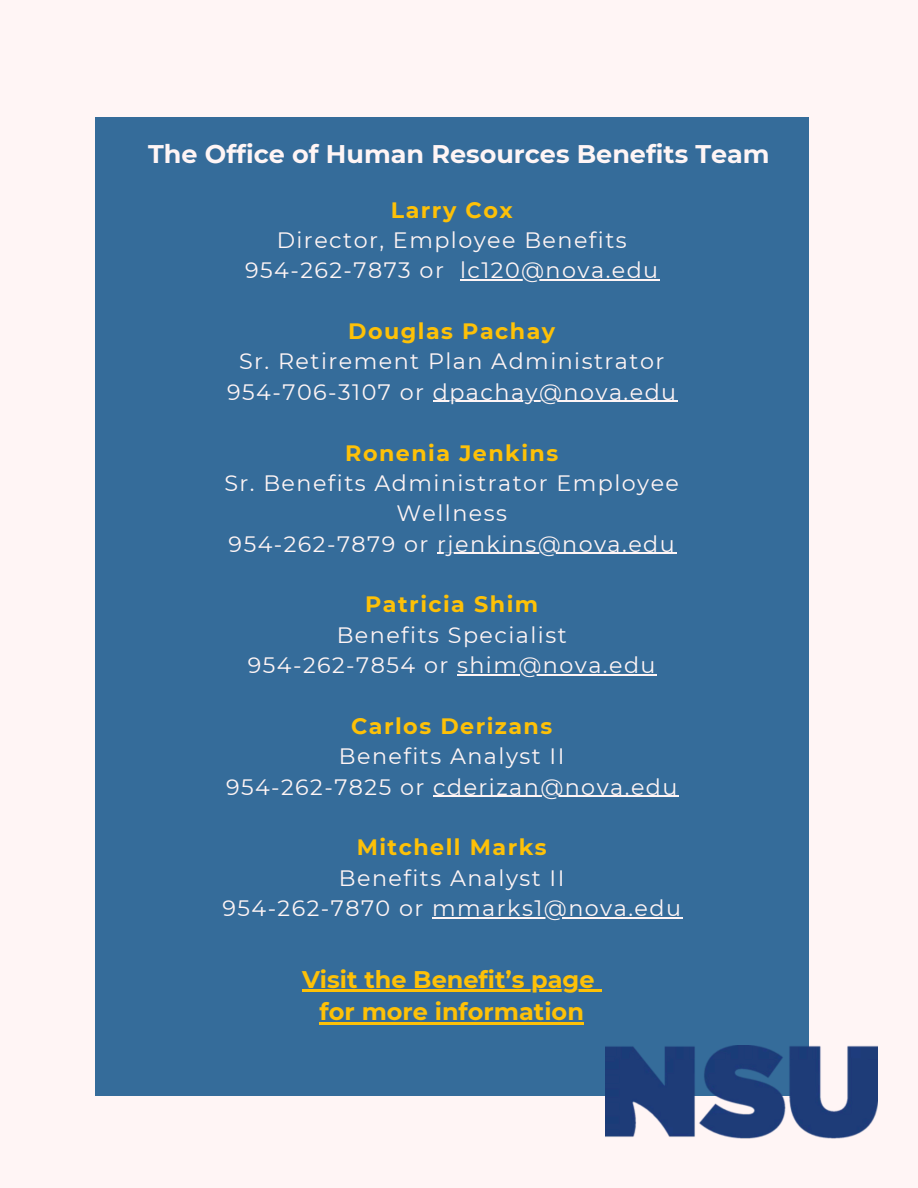
<style>
.page{position:relative;width:918px;height:1188px;background:#fff5f5}
.page>*{position:absolute;margin:0;border:0;box-sizing:border-box;transform-origin:0 0}
.t1{font:700 25.5px "Montserrat";color:#fff5f5}
.t2{font:700 24px/32.7px "Montserrat";color:#fec107;text-align:center}
.t3{font:22.2px/30.3px "Montserrat";letter-spacing:.065em;color:#fff5f5;text-align:center}
.t4{font:700 22.2px "Montserrat";letter-spacing:.065em;color:#fec107}
.s1{font-weight:700;color:#fec107}
</style>
<div class="page">
<div style="left:95px;top:118px;width:713px;height:978px;background:#356c9a"></div>
<hr style="left:460px;top:279px;width:200px;height:2px;background:#fff5f5">
<hr style="left:433px;top:401px;width:245px;height:1px;background:#fff5f5">
<hr style="left:437px;top:553px;width:239px;height:1px;background:#fff5f5">
<hr style="left:457px;top:674px;width:200px;height:1px;background:#fff5f5">
<hr style="left:433px;top:796px;width:246px;height:1px;background:#fff5f5">
<hr style="left:432px;top:917px;width:250px;height:1px;background:#fff5f5">
<img style="left:606px;top:1045px;width:272px;height:94px">
<hr style="left:302px;top:990px;width:293px;height:2px;background:#fec107">
<svg style="left:595px;top:990px;width:6px;height:2px"></svg>
<hr style="left:320px;top:1022px;width:264px;height:3px;background:#fec107">
<h1 class="t1" style="left:148px;top:139px;width:623px">The Office of Human Resources Benefits Team</h1>
<p class="t4" style="left:391px;top:196px;width:123px">Larry Cox</p>
<p class="t3" style="left:277px;top:225px;width:352px">Director, Employee Benefits</p>
<p class="t3" style="left:245px;top:255px;width:200px">954-262-7873 or</p>
<p class="t3" style="left:460px;top:255px;width:200px">lc120@nova.edu</p>
<p class="t3" style="left:239px;top:316px;width:427px"><span class="s1">Douglas Pachay<br></span>Sr. Retirement Plan Administrator</p>
<p class="t3" style="left:227px;top:377px;width:450px">954-706-3107 or dpachay@nova.edu</p>
<p class="t4" style="left:345px;top:439px;width:214px">Ronenia Jenkins</p>
<p class="t3" style="left:224px;top:468px;width:456px">Sr. Benefits Administrator Employee<br>Wellness</p>
<p class="t3" style="left:229px;top:529px;width:448px">954-262-7879 or rjenkins@nova.edu</p>
<p class="t4" style="left:365px;top:591px;width:174px">Patricia Shim</p>
<p class="t3" style="left:337px;top:620px;width:232px">Benefits Specialist</p>
<p class="t3" style="left:248px;top:650px;width:409px">954-262-7854 or shim@nova.edu</p>
<p class="t4" style="left:351px;top:712px;width:203px">Carlos Derizans</p>
<p class="t3" style="left:339px;top:741px;width:227px">Benefits Analyst II</p>
<p class="t3" style="left:226px;top:772px;width:453px">954-262-7825 or cderizan@nova.edu</p>
<p class="t4" style="left:357px;top:834px;width:191px">Mitchell Marks</p>
<p class="t3" style="left:339px;top:863px;width:227px">Benefits Analyst II</p>
<p class="t3" style="left:222px;top:893px;width:460px">954-262-7870 or mmarks1@nova.edu</p>
<p class="t2" style="left:302px;top:963px;width:294px">Visit the Benefit’s page for more information</p>
</div>
